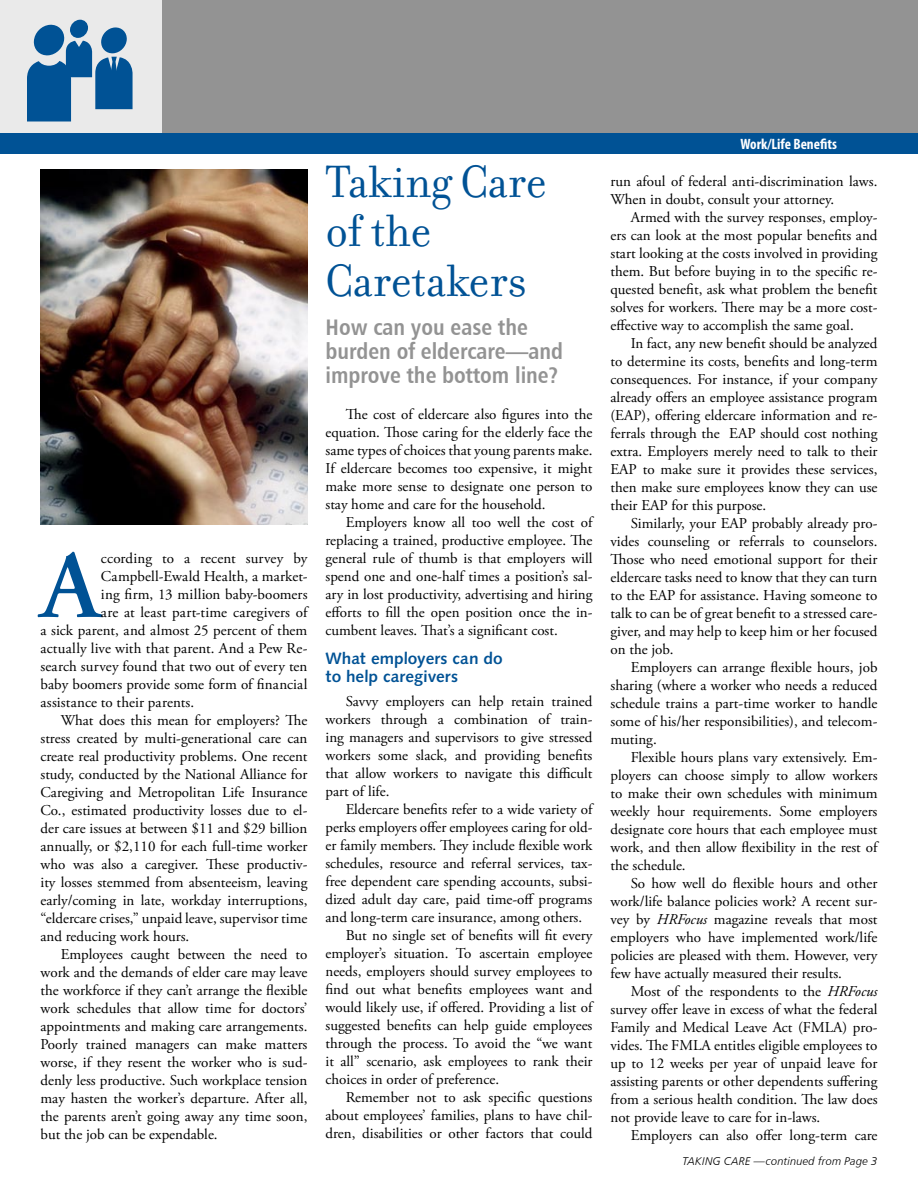
<style>
.page{position:relative;width:918px;height:1188px;background:#fff}
.page>*{position:absolute;margin:0;border:0;box-sizing:border-box;transform-origin:0 0}
.body_copy_first_para{font:600 96.45px "Adobe Garamond Pro";color:#005295}
.headline{font:48.75px/49.5px "Filosofia";color:#005295}
.main_subhead{font:22.5px/24px "Humanist 777 BT Bold Condensed B";color:#939393}
.incopy_subhead{font:16.5px/18px "Humanist 531 BT Bold A";color:#005295}
.body_copy{font:15px/18px "Adobe Garamond Pro";color:#000;text-align:justify}
.body_copy_first_para-2{font:15px "Adobe Garamond Pro";letter-spacing:.005em;color:#000}
.Topic_Heading{font:700 condensed 15px "Myriad Pro";color:#fff}
.t1{font:11.25px "Humanist 777 BT Light Italic B";letter-spacing:.015em;color:#000}
.s1{font-style:italic}
</style>
<div class="page">
<div style="left:0;top:0;width:918px;height:154px;background:#939393"></div>
<div style="left:0;top:0;width:162px;height:149px;background:#eaeaea"></div>
<div style="left:70px;top:20px;width:18px;height:18px;background:#005295;border-radius:50%"></div>
<svg style="left:27px;top:24px;width:106px;height:98px"></svg>
<div style="left:0;top:133px;width:918px;height:21px;background:#005295"></div>
<img style="left:41px;top:170px;width:267px;height:354px">
<p class="body_copy_first_para" style="left:41px;top:531px;width:62px">A</p>
<p class="body_copy_first_para-2" style="left:101px;top:549px;width:208px">ccording to a recent survey by</p>
<p class="body_copy_first_para-2" style="left:101px;top:567px;width:208px">Campbell-Ewald Health, a market-</p>
<p class="body_copy_first_para-2" style="left:101px;top:585px;width:208px">ing firm, 13 million baby-boomers</p>
<p class="body_copy_first_para-2" style="left:101px;top:603px;width:208px">are at least part-time caregivers of</p>
<p class="body_copy_first_para-2" style="left:41px;top:621px;width:268px">a sick parent, and almost 25 percent of them</p>
<p class="body_copy_first_para-2" style="left:41px;top:639px;width:269px">actually live with that parent. And a Pew Re-</p>
<p class="body_copy_first_para-2" style="left:41px;top:657px;width:269px">search survey found that two out of every ten</p>
<p class="body_copy_first_para-2" style="left:41px;top:675px;width:268px">baby boomers provide some form of financial</p>
<p class="body_copy_first_para-2" style="left:41px;top:693px;width:155px">assistance to their parents.</p>
<p class="body_copy" style="left:41px;top:712px;width:269px;text-indent:20px">What does this mean for employers? The stress created by multi-generational care can create real productivity problems. One recent study, conducted by the National Alliance for Caregiving and Metropolitan Life Insurance Co., estimated productivity losses due to el&shy;der care issues at between $11 and $29 billion annually, or $2,110 for each full-time worker who was also a caregiver. These productiv&shy;ity losses stemmed from absenteeism, leaving early/coming in late, workday interruptions, “eldercare crises,” unpaid leave, supervisor time and reducing work hours.</p>
<p class="body_copy" style="left:41px;top:946px;width:269px;text-indent:20px">Employees caught between the need to work and the demands of elder care may leave the workforce if they can’t arrange the flexible work schedules that allow time for doctors’ appointments and making care arrangements.<br>Poorly trained managers can make matters worse, if they resent the worker who is sud&shy;denly less productive. Such workplace tension may hasten the worker’s departure. After all, the parents aren’t going away any time soon, but the job can be expendable.</p>
<p class="headline" style="left:326px;top:158px;width:223px">Taking Care of the<br>Caretakers</p>
<p class="main_subhead" style="left:326px;top:315px;width:239px">How can you ease the burden of eldercare—and improve the bottom line?</p>
<p class="body_copy" style="left:326px;top:406px;width:269px;text-indent:20px">The cost of eldercare also figures into the equation. Those caring for the elderly face the same types of choices that young parents make.<br>If eldercare becomes too expensive, it might make more sense to designate one person to stay home and care for the household.</p>
<p class="body_copy" style="left:326px;top:514px;width:269px;text-indent:20px">Employers know all too well the cost of replacing a trained, productive employee. The general rule of thumb is that employers will spend one and one-half times a position’s sal&shy;ary in lost productivity, advertising and hiring efforts to fill the open position once the in&shy;cumbent leaves. That’s a significant cost.</p>
<p class="incopy_subhead" style="left:326px;top:649px;width:179px">What employers can do to help caregivers</p>
<p class="body_copy" style="left:326px;top:693px;width:269px;text-indent:20px">Savvy employers can help retain trained workers through a combination of train&shy;ing managers and supervisors to give stressed workers some slack, and providing benefits that allow workers to navigate this difficult part of life.</p>
<p class="body_copy" style="left:326px;top:801px;width:269px;text-indent:20px">Eldercare benefits refer to a wide variety of perks employers offer employees caring for old&shy;er family members. They include flexible work schedules, resource and referral services, tax&shy;free dependent care spending accounts, subsi&shy;dized adult day care, paid time-off programs and long-term care insurance, among others.</p>
<p class="body_copy" style="left:326px;top:927px;width:269px;text-indent:20px">But no single set of benefits will fit every employer’s situation. To ascertain employee needs, employers should survey employees to find out what benefits employees want and would likely use, if offered. Providing a list of suggested benefits can help guide employees through the process. To avoid the “we want it all” scenario, ask employees to rank their choices in order of preference.</p>
<p class="body_copy" style="left:326px;top:1089px;width:269px;text-indent:20px">Remember not to ask specific questions about employees’ families, plans to have chil&shy;dren, disabilities or other factors that could</p>
<p class="Topic_Heading" style="left:740px;top:136px;width:98px">Work/Life Benefits</p>
<p class="body_copy" style="left:611px;top:173px;width:268px">run afoul of federal anti-discrimination laws.<br>When in doubt, consult your attorney.</p>
<p class="body_copy" style="left:611px;top:209px;width:269px;text-indent:20px">Armed with the survey responses, employ&shy;ers can look at the most popular benefits and start looking at the costs involved in providing them. But before buying in to the specific re&shy;quested benefit, ask what problem the benefit solves for workers. There may be a more cost&shy;effective way to accomplish the same goal.</p>
<p class="body_copy" style="left:611px;top:335px;width:269px;text-indent:20px">In fact, any new benefit should be analyzed to determine its costs, benefits and long-term consequences. For instance, if your company already offers an employee assistance program (EAP), offering eldercare information and re&shy;ferrals through the EAP should cost nothing extra. Employers merely need to talk to their EAP to make sure it provides these services, then make sure employees know they can use their EAP for this purpose.</p>
<p class="body_copy" style="left:611px;top:515px;width:269px;text-indent:20px">Similarly, your EAP probably already pro&shy;vides counseling or referrals to counselors.<br>Those who need emotional support for their eldercare tasks need to know that they can turn to the EAP for assistance. Having someone to talk to can be of great benefit to a stressed care&shy;giver, and may help to keep him or her focused on the job.</p>
<p class="body_copy" style="left:611px;top:659px;width:269px;text-indent:20px">Employers can arrange flexible hours, job sharing (where a worker who needs a reduced schedule trains a part-time worker to handle some of his/her responsibilities), and telecom&shy;muting.</p>
<p class="body_copy" style="left:611px;top:749px;width:269px;text-indent:20px">Flexible hours plans vary extensively. Em&shy;ployers can choose simply to allow workers to make their own schedules with minimum weekly hour requirements. Some employers designate core hours that each employee must work, and then allow flexibility in the rest of the schedule.</p>
<p class="body_copy" style="left:611px;top:875px;width:269px;text-indent:20px">So how well do flexible hours and other work/life balance policies work? A recent sur&shy;vey by <span class="s1">HRFocus</span> magazine reveals that most employers who have implemented work/life policies are pleased with them. However, very few have actually measured their results.</p>
<p class="body_copy" style="left:611px;top:983px;width:269px;text-indent:20px">Most of the respondents to the <span class="s1">HRFocus </span>survey offer leave in excess of what the federal Family and Medical Leave Act (FMLA) pro&shy;vides. The FMLA entitles eligible employees to up to 12 weeks per year of unpaid leave for assisting parents or other dependents suffering from a serious health condition. The law does not provide leave to care for in-laws.</p>
<p class="body_copy" style="left:631px;top:1127px;width:248px">Employers can also offer long-term care</p>
<p class="t1" style="left:682px;top:1155px;width:197px">TAKING CARE —continued from Page 3</p>
</div>
